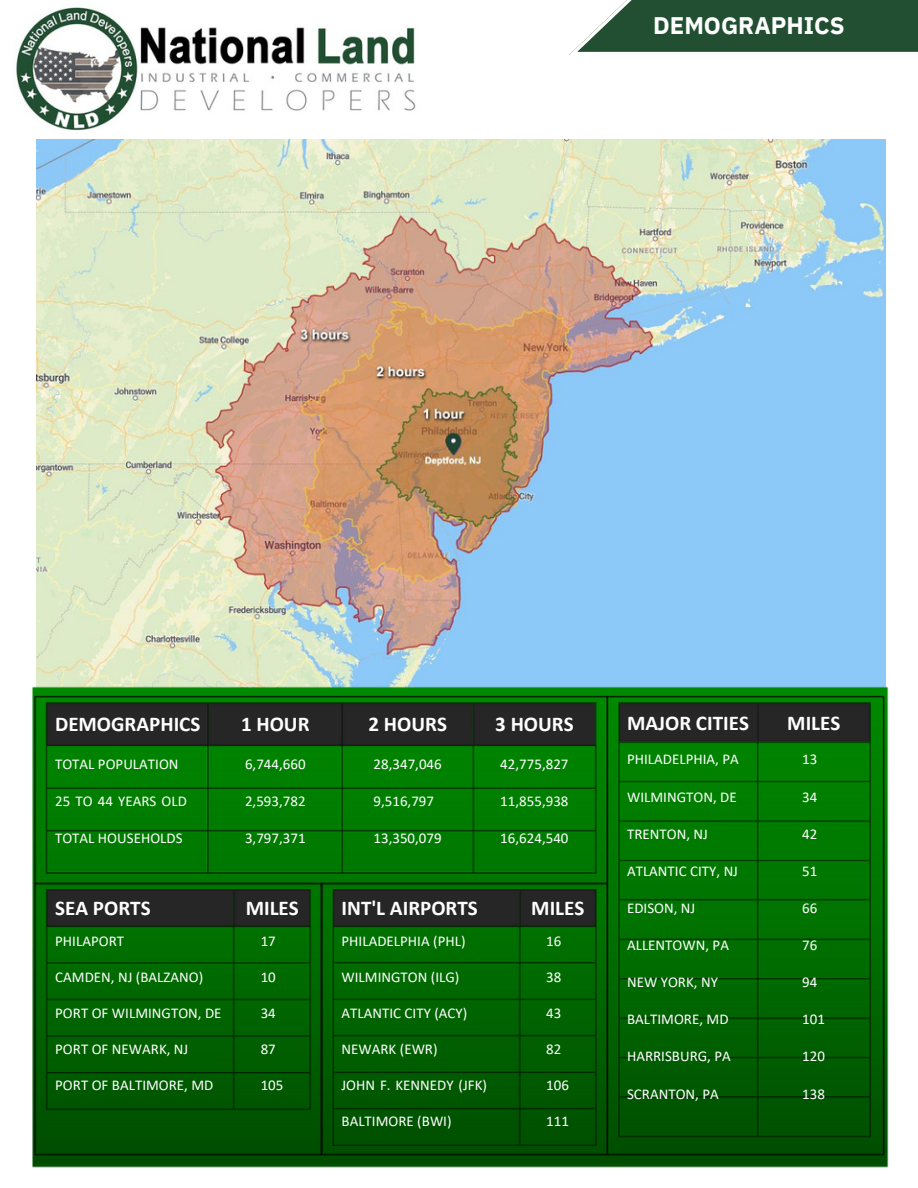
<style>
.page{position:relative;width:918px;height:1188px;background:#fff}
.page>*{position:absolute;margin:0;border:0;box-sizing:border-box;transform-origin:0 0}
.t1{font:700 24px "IBM Plex Sans";color:#fff}
.t2{font:700 21px "Calibri";color:#fff}
.t3{font:15px "Calibri";color:#fff}
</style>
<div class="page">
<img style="left:36px;top:139px;width:849px;height:541px">
<img style="left:32px;top:680px;width:857px;height:488px">
<img style="left:16px;top:7px;width:400px;height:124px">
<svg style="left:569px;top:0;width:349px;height:55px;background:#436951"></svg>
<p class="t1" style="left:653px;top:9px;width:193px">DEMOGRAPHICS</p>
<p class="t2" style="left:55px;top:716px;width:147px">DEMOGRAPHICS</p>
<h2 class="t2" style="left:241px;top:716px;width:70px">1 HOUR</h2>
<h4 class="t2" style="left:369px;top:716px;width:80px">2 HOURS</h4>
<p class="t2" style="left:495px;top:716px;width:80px">3 HOURS</p>
<h4 class="t2" style="left:627px;top:714px;width:123px">MAJOR CITIES</h4>
<h2 class="t2" style="left:787px;top:714px;width:55px">MILES</h2>
<p class="t3" style="left:55px;top:758px;width:125px">TOTAL POPULATION</p>
<p class="t3" style="left:55px;top:795px;width:133px">25 TO 44 YEARS OLD</p>
<p class="t3" style="left:55px;top:832px;width:129px">TOTAL HOUSEHOLDS</p>
<p class="t2" style="left:55px;top:899px;width:97px">SEA PORTS</p>
<h2 class="t3" style="left:55px;top:935px;width:70px">PHILAPORT</h2>
<h2 class="t3" style="left:55px;top:971px;width:150px">CAMDEN, NJ (BALZANO)</h2>
<h2 class="t3" style="left:55px;top:1007px;width:168px">PORT OF WILMINGTON, DE</h2>
<h2 class="t3" style="left:55px;top:1043px;width:135px">PORT OF NEWARK, NJ</h2>
<h2 class="t3" style="left:55px;top:1079px;width:160px">PORT OF BALTIMORE, MD</h2>
<p class="t3" style="left:245px;top:758px;width:62px">6,744,660</p>
<p class="t3" style="left:245px;top:795px;width:62px">2,593,782</p>
<p class="t3" style="left:245px;top:832px;width:62px">3,797,371</p>
<h2 class="t2" style="left:246px;top:899px;width:55px">MILES</h2>
<h2 class="t3" style="left:261px;top:935px;width:17px">17</h2>
<h2 class="t3" style="left:261px;top:971px;width:17px">10</h2>
<h2 class="t3" style="left:261px;top:1007px;width:17px">34</h2>
<h2 class="t3" style="left:261px;top:1043px;width:17px">87</h2>
<h2 class="t3" style="left:261px;top:1079px;width:24px">105</h2>
<p class="t3" style="left:374px;top:758px;width:70px">28,347,046</p>
<p class="t3" style="left:374px;top:795px;width:62px">9,516,797</p>
<p class="t3" style="left:374px;top:832px;width:70px">13,350,079</p>
<h4 class="t3" style="left:500px;top:758px;width:70px">42,775,827</h4>
<h2 class="t3" style="left:500px;top:795px;width:70px">11,855,938</h2>
<h2 class="t3" style="left:500px;top:832px;width:70px">16,624,540</h2>
<p class="t2" style="left:342px;top:899px;width:138px">INT'L AIRPORTS</p>
<h2 class="t3" style="left:342px;top:935px;width:126px">PHILADELPHIA (PHL)</h2>
<h2 class="t3" style="left:342px;top:971px;width:119px">WILMINGTON (ILG)</h2>
<h2 class="t3" style="left:342px;top:1007px;width:127px">ATLANTIC CITY (ACY)</h2>
<h2 class="t3" style="left:342px;top:1043px;width:98px">NEWARK (EWR)</h2>
<h2 class="t3" style="left:342px;top:1079px;width:147px">JOHN F. KENNEDY (JFK)</h2>
<h2 class="t3" style="left:342px;top:1115px;width:112px">BALTIMORE (BWI)</h2>
<h2 class="t2" style="left:531px;top:899px;width:55px">MILES</h2>
<p class="t3" style="left:546px;top:935px;width:17px">16</p>
<p class="t3" style="left:546px;top:971px;width:17px">38</p>
<p class="t3" style="left:546px;top:1007px;width:17px">43</p>
<p class="t3" style="left:546px;top:1043px;width:17px">82</p>
<p class="t3" style="left:546px;top:1079px;width:24px">106</p>
<p class="t3" style="left:546px;top:1115px;width:24px">111</p>
<h2 class="t3" style="left:627px;top:753px;width:113px">PHILADELPHIA, PA</h2>
<h2 class="t3" style="left:627px;top:790px;width:111px">WILMINGTON, DE</h2>
<h2 class="t3" style="left:627px;top:827px;width:82px">TRENTON, NJ</h2>
<h2 class="t3" style="left:627px;top:865px;width:113px">ATLANTIC CITY, NJ</h2>
<h2 class="t3" style="left:627px;top:902px;width:70px">EDISON, NJ</h2>
<h2 class="t3" style="left:627px;top:939px;width:103px">ALLENTOWN, PA</h2>
<h2 class="t3" style="left:627px;top:976px;width:92px">NEW YORK, NY</h2>
<h2 class="t3" style="left:627px;top:1013px;width:103px">BALTIMORE, MD</h2>
<h2 class="t3" style="left:627px;top:1050px;width:105px">HARRISBURG, PA</h2>
<h2 class="t3" style="left:627px;top:1087px;width:93px">SCRANTON, PA</h2>
<h4 class="t3" style="left:802px;top:753px;width:17px">13</h4>
<h4 class="t3" style="left:802px;top:790px;width:17px">34</h4>
<h4 class="t3" style="left:802px;top:827px;width:17px">42</h4>
<h4 class="t3" style="left:802px;top:865px;width:17px">51</h4>
<h4 class="t3" style="left:802px;top:902px;width:17px">66</h4>
<h4 class="t3" style="left:802px;top:939px;width:17px">76</h4>
<h4 class="t3" style="left:802px;top:976px;width:17px">94</h4>
<h4 class="t3" style="left:802px;top:1013px;width:24px">101</h4>
<h4 class="t3" style="left:802px;top:1050px;width:24px">120</h4>
<h4 class="t3" style="left:802px;top:1087px;width:24px">138</h4>
</div>
